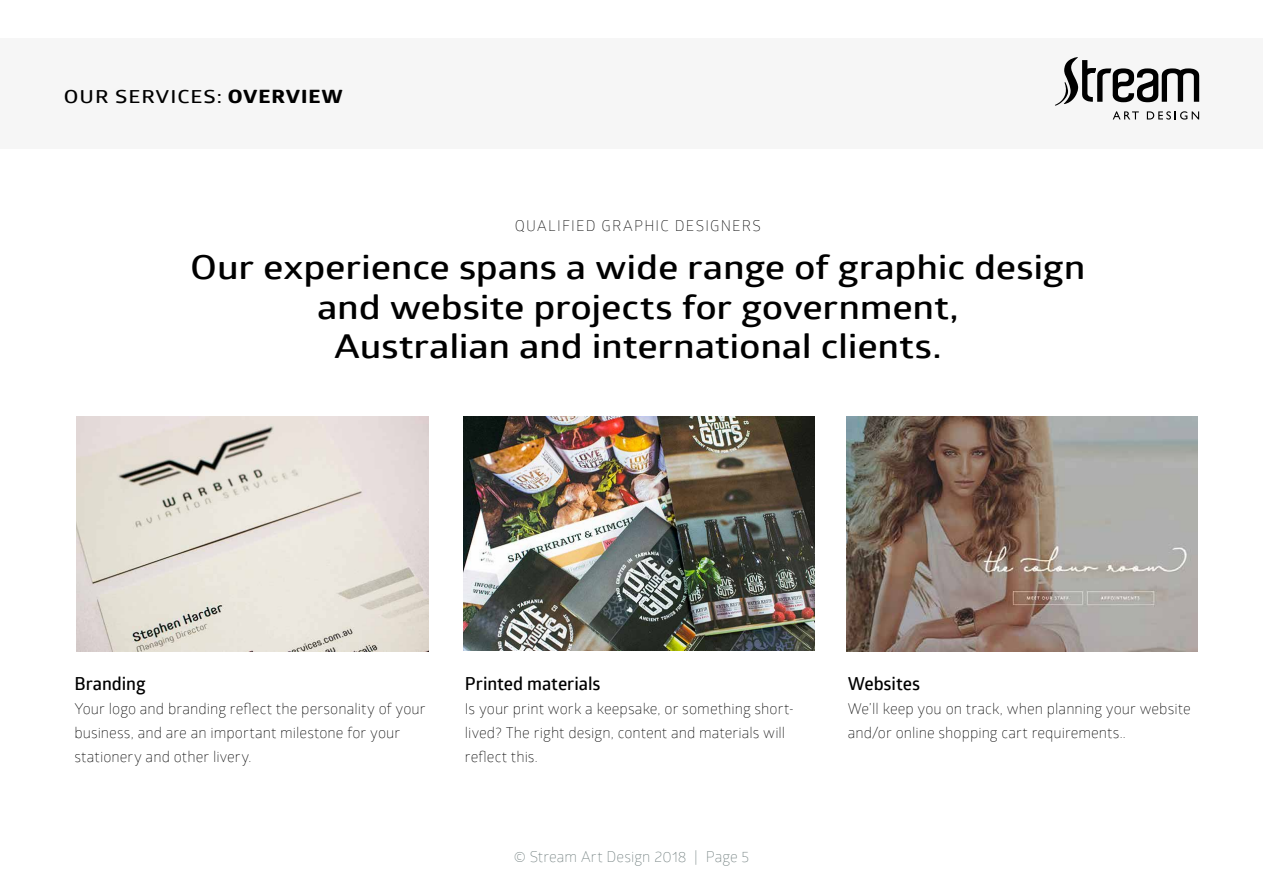
<style>
.page{position:relative;width:1263px;height:893px;background:#fff}
.page>*{position:absolute;margin:0;border:0;box-sizing:border-box;transform-origin:0 0}
.t1{font:600 33px/39.6px "Glober";letter-spacing:-.005em;color:#000;text-align:center;scale:1.2 1}
.t2{font:600 18px "Glober";color:#000}
.t3{font:600 18px "Glober";letter-spacing:.045em;color:#000;scale:1.2 1}
.t4{font:300 15px/24px "Glober";letter-spacing:.005em;color:#000}
.t5{font:300 15px "Glober";letter-spacing:.005em;color:#6e7c7c}
.t6{font:300 15px "Glober";letter-spacing:.08em;color:#000}
.s1{font-family:"Globerx";font-weight:700}
</style>
<div class="page">
<div style="left:0;top:38px;width:1263px;height:111px;background:#f6f6f6"></div>
<svg style="left:1055px;top:57px;width:144px;height:63px"></svg>
<img style="left:77px;top:417px;width:351px;height:234px">
<img style="left:846px;top:417px;width:352px;height:234px">
<img style="left:463px;top:417px;width:352px;height:234px">
<p class="t3" style="left:64px;top:84px;width:234px">OUR SERVICES: <span class="s1">OVERVIEW</span></p>
<p class="t6" style="left:515px;top:215px;width:247px">QUALIFIED GRAPHIC DESIGNERS</p>
<h1 class="t1" style="left:190px;top:247px;width:747px">Our experience spans a wide range of graphic design and website projects for government,<br>Australian and international clients.</h1>
<p class="t2" style="left:74px;top:671px;width:73px">Branding</p>
<p class="t4" style="left:74px;top:696px;width:353px">Your logo and branding reflect the personality of your business, and are an important milestone for your stationery and other livery.</p>
<p class="t2" style="left:465px;top:671px;width:137px">Printed materials</p>
<p class="t4" style="left:465px;top:696px;width:331px">Is your print work a keepsake, or something short&shy;lived? The right design, content and materials will reflect this.</p>
<p class="t5" style="left:514px;top:846px;width:237px">© Stream Art Design 2018 | Page 5</p>
<p class="t2" style="left:848px;top:671px;width:74px">Websites</p>
<p class="t4" style="left:848px;top:696px;width:344px">We’ll keep you on track, when planning your website and/or online shopping cart requirements..</p>
</div>
